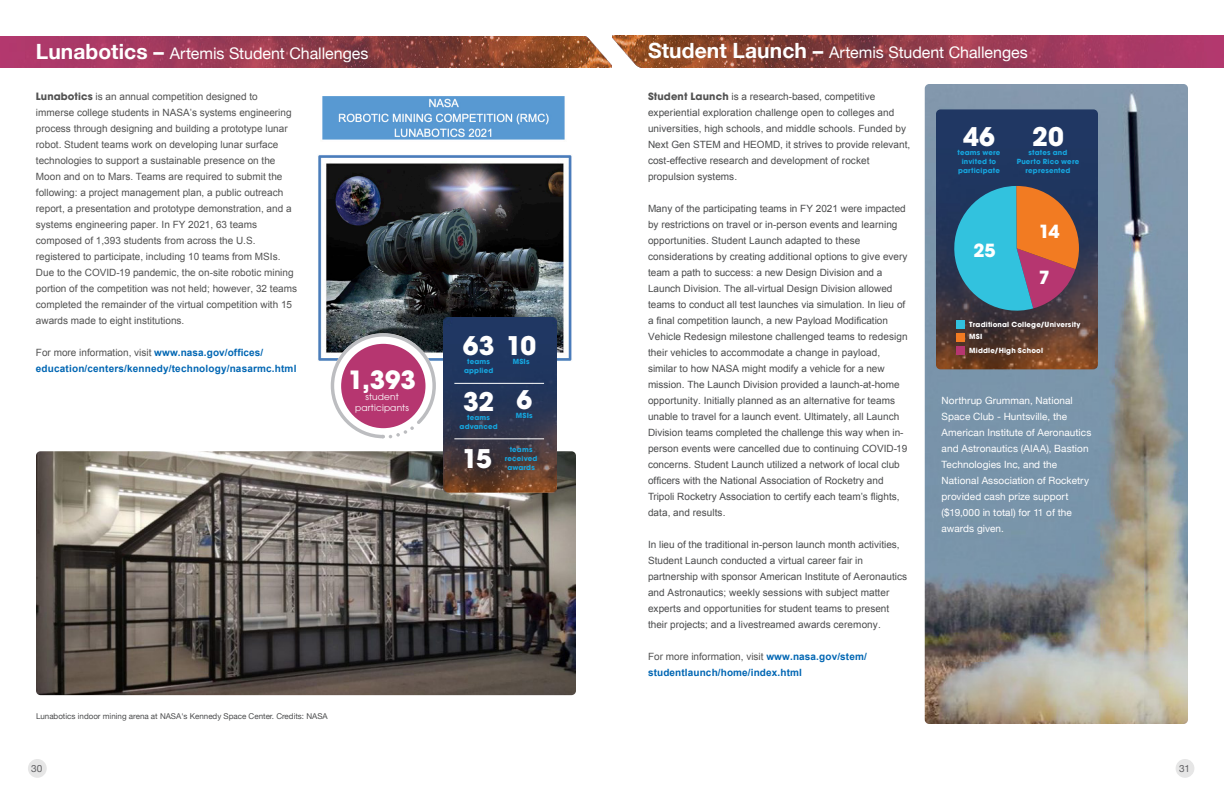
<style>
.page{position:relative;width:1224px;height:792px;background:#fff}
.page>*{position:absolute;margin:0;border:0;box-sizing:border-box;transform-origin:0 0}
.H3_Title{font:700 25.5px "ITC Avant Garde Pro";letter-spacing:-.005em;color:#fff}
.t1{font:700 25px "ITC Avant Garde Pro";color:#fff}
.H3_Title-2{font:700 18px "ITC Avant Garde Pro";color:#fff}
.t2{font:16px "Helvetica Neue";color:#fff}
.t3{font:10px/16px "Arial";color:#4b4c4d}
.t4{font:10px/16px "Arial";color:#525252}
.t5{font:10px/16px "Helvetica Neue";letter-spacing:.005em;color:#fff}
.t6{font:700 10px/15.9px "Arial";letter-spacing:.015em;color:#0166b3}
.t7{font:10px "Helvetica Neue";color:#606063}
.t8{font:9px/11px "ITC Avant Garde Pro";letter-spacing:.02em;color:#fff;text-align:center}
.Captions{font:8px "Helvetica Neue";color:#4b4c4d}
.H3_Title-3{font:700 7px/9px "ITC Avant Garde Pro";letter-spacing:.025em;color:#16a6df;text-align:center}
.METRICS_TEXT{font:700 7px "ITC Avant Garde Pro";letter-spacing:.025em;color:#fff}
.METRICS_TEXT-2{font:700 7px/9px "ITC Avant Garde Pro";letter-spacing:.025em;color:#16a6df;text-align:center}
.s1{font-weight:700;font-size:21px}
.s2{font-family:"ITC Avant Garde Pro";font-weight:700}
.s3{font-weight:400;color:#525252}
.s4{font-family:"ITC Avant Garde Pro";font-weight:700;color:#525252}
</style>
<div class="page">
<img style="left:0;top:36px;width:1224px;height:32px">
<img style="left:318px;top:96px;width:254px;height:271px">
<svg style="left:329px;top:331px;width:109px;height:108px"></svg>
<div style="left:341px;top:344px;width:85px;height:84px;background:#b63670;border-radius:50%"></div>
<img style="left:36px;top:451px;width:540px;height:244px">
<img style="left:444px;top:318px;width:113px;height:176px">
<hr style="left:454px;top:383px;width:90px;height:1px;background:#fff">
<hr style="left:454px;top:438px;width:90px;height:1px;background:#fff">
<img style="left:925px;top:84px;width:263px;height:640px">
<img style="left:936px;top:109px;width:162px;height:260px">
<svg style="left:947px;top:186px;width:132px;height:132px;background:#67797f"></svg>
<div style="left:957px;top:321px;width:8px;height:8px;background:#32c2de"></div>
<div style="left:957px;top:333px;width:8px;height:9px;background:#f27b22"></div>
<div style="left:957px;top:346px;width:8px;height:9px;background:#b63670"></div>
<div style="left:28px;top:759px;width:19px;height:19px;background:#e6e6e6;border-radius:50%"></div>
<div style="left:1176px;top:759px;width:18px;height:19px;background:#e6e6e6;border-radius:50%"></div>
<p class="t2" style="left:36px;top:42px;width:334px"><span class="s1">Lunabotics –</span> Artemis Student Challenges</p>
<p class="t4" style="left:36px;top:89px;width:263px"><span class="s2">Lunabotics</span> is an annual competition designed to immerse college students in NASA’s systems engineering process through designing and building a prototype lunar robot. Student teams work on developing lunar surface technologies to support a sustainable presence on the Moon and on to Mars. Teams are required to submit the following: a project management plan, a public outreach report, a presentation and prototype demonstration, and a systems engineering paper. In FY 2021, 63 teams composed of 1,393 students from across the U.S. registered to participate, including 10 teams from MSIs.<br>Due to the COVID-19 pandemic, the on-site robotic mining portion of the competition was not held; however, 32 teams completed the remainder of the virtual competition with 15 awards made to eight institutions.</p>
<p class="t6" style="left:36px;top:345px;width:262px"><span class="s3">For more information, visit</span> www.nasa.gov/offices/ education/centers/kennedy/technology/nasarmc.html</p>
<p class="t1" style="left:348px;top:363px;width:69px">1,393</p>
<p class="t8" style="left:355px;top:391px;width:55px">student participants</p>
<p class="H3_Title" style="left:463px;top:329px;width:33px">63</p>
<p class="H3_Title-3" style="left:464px;top:357px;width:31px">teams applied</p>
<p class="H3_Title" style="left:463px;top:385px;width:33px">32</p>
<p class="H3_Title-3" style="left:460px;top:413px;width:40px">teams advanced</p>
<p class="H3_Title" style="left:506px;top:329px;width:32px">10</p>
<p class="H3_Title-3" style="left:513px;top:357px;width:18px">MSIs</p>
<p class="H3_Title" style="left:516px;top:383px;width:17px">6</p>
<p class="H3_Title-3" style="left:516px;top:411px;width:18px">MSIs</p>
<p class="H3_Title" style="left:462px;top:442px;width:31px">15</p>
<p class="H3_Title-3" style="left:505px;top:445px;width:34px">teams received awards</p>
<p class="Captions" style="left:36px;top:710px;width:293px">Lunabotics indoor mining arena at NASA's Kennedy Space Center. Credits: NASA</p>
<p class="t2" style="left:648px;top:41px;width:381px"><span class="s1">Student Launch –</span> Artemis Student Challenges</p>
<p class="t3" style="left:648px;top:89px;width:264px"><span class="s4">Student Launch</span> is a research-based, competitive experiential exploration challenge open to colleges and universities, high schools, and middle schools. Funded by Next Gen STEM and HEOMD, it strives to provide relevant, cost-effective research and development of rocket propulsion systems.</p>
<p class="t3" style="left:648px;top:201px;width:261px">Many of the participating teams in FY 2021 were impacted by restrictions on travel or in-person events and learning opportunities. Student Launch adapted to these considerations by creating additional options to give every team a path to success: a new Design Division and a Launch Division. The all-virtual Design Division allowed teams to conduct all test launches via simulation. In lieu of a final competition launch, a new Payload Modification Vehicle Redesign milestone challenged teams to redesign their vehicles to accommodate a change in payload, similar to how NASA might modify a vehicle for a new mission. The Launch Division provided a launch-at-home opportunity. Initially planned as an alternative for teams unable to travel for a launch event. Ultimately, all Launch Division teams completed the challenge this way when in&shy;person events were cancelled due to continuing COVID-19 concerns. Student Launch utilized a network of local club officers with the National Association of Rocketry and Tripoli Rocketry Association to certify each team’s flights, data, and results.</p>
<p class="t3" style="left:648px;top:537px;width:261px">In lieu of the traditional in-person launch month activities, Student Launch conducted a virtual career fair in partnership with sponsor American Institute of Aeronautics and Astronautics; weekly sessions with subject matter experts and opportunities for student teams to present their projects; and a livestreamed awards ceremony.</p>
<p class="t6" style="left:648px;top:649px;width:220px"><span class="s3">For more information, visit</span> www.nasa.gov/stem/ studentlaunch/home/index.html</p>
<p class="H3_Title" style="left:1032px;top:119px;width:33px">20</p>
<p class="H3_Title-3" style="left:1017px;top:148px;width:64px">states and<br>Puerto Rico were represented</p>
<p class="H3_Title" style="left:963px;top:119px;width:33px">46</p>
<p class="METRICS_TEXT-2" style="left:958px;top:148px;width:44px">teams were invited to participate</p>
<p class="H3_Title-2" style="left:1039px;top:219px;width:22px">14</p>
<p class="H3_Title-2" style="left:973px;top:238px;width:24px">25</p>
<p class="H3_Title-2" style="left:1039px;top:266px;width:13px">7</p>
<p class="METRICS_TEXT" style="left:969px;top:320px;width:113px">Traditional College/University</p>
<p class="METRICS_TEXT" style="left:969px;top:332px;width:15px">MSI</p>
<p class="METRICS_TEXT" style="left:969px;top:346px;width:75px">Middle/High School</p>
<p class="t5" style="left:942px;top:393px;width:151px">Northrup Grumman, National<br>Space Club - Huntsville, the<br>American Institute of Aeronautics and Astronautics (AIAA), Bastion<br>Technologies Inc, and the<br>National Association of Rocketry provided cash prize support ($19,000 in total) for 11 of the awards given.</p>
<p class="t7" style="left:31px;top:761px;width:13px">30</p>
<p class="t7" style="left:1179px;top:761px;width:12px">31</p>
</div>
